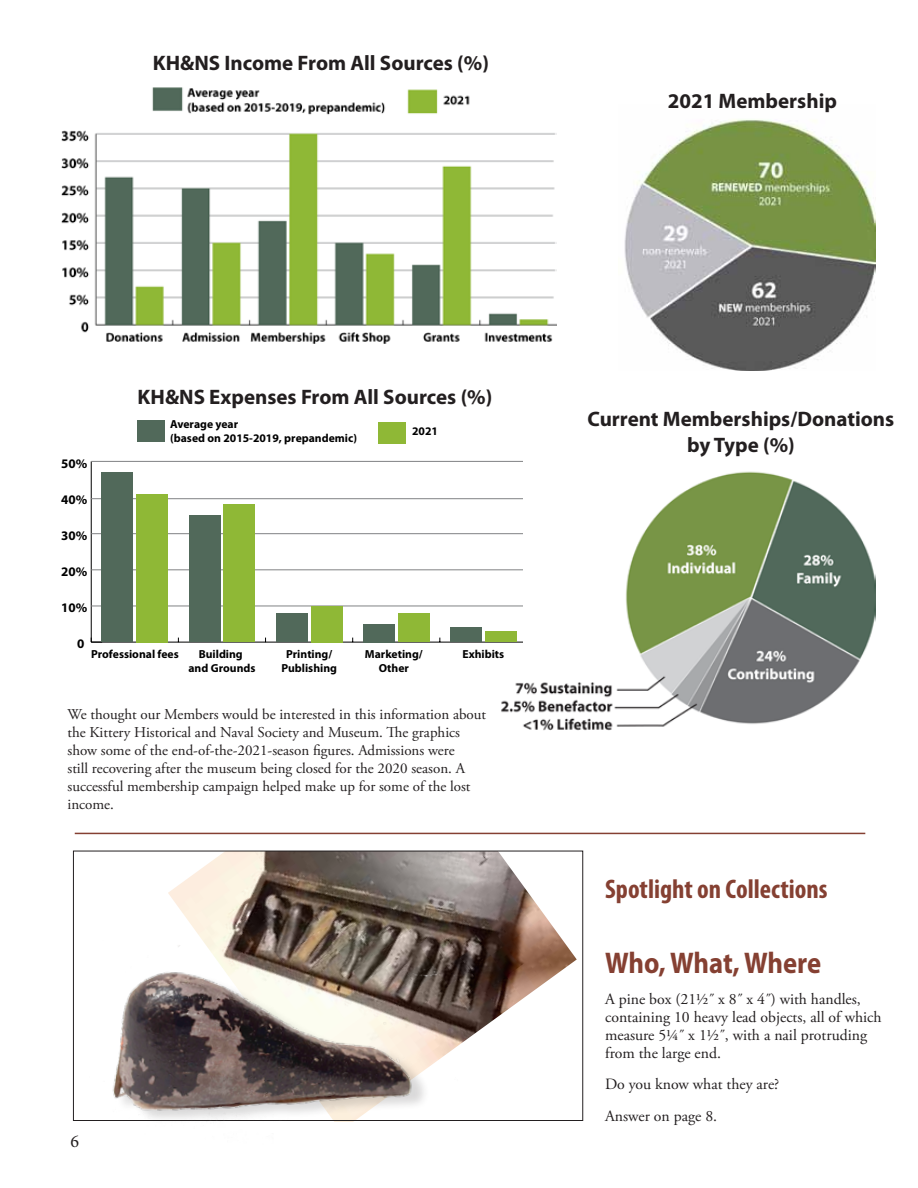
<style>
.page{position:relative;width:918px;height:1188px;background:#fff}
.page>*{position:absolute;margin:0;border:0;box-sizing:border-box;transform-origin:0 0}
.t1{font:700 30px "Myriad Pro";letter-spacing:-.01em;color:#854032;scale:.89 1}
.t2{font:700 condensed 27px "Myriad Pro";color:#854032}
.t3{font:700 21px/26.2px "Myriad Pro";color:#231f20;text-align:center}
.t4{font:18px "Minion Pro";color:#231f20}
.t5{font:15.75px/18px "Adobe Garamond Pro";color:#231f20}
.t6{font:15px/18px "Adobe Garamond Pro";color:#231f20}
.t7{font:700 13.05px "Myriad Pro";color:#000}
.t8{font:700 11.7px/14px "Myriad Pro";color:#000;text-align:center}
</style>
<div class="page">
<img style="left:168px;top:832px;width:409px;height:191px">
<div style="left:218px;top:711px;width:305px;height:139px;background:#fff"></div>
<img style="left:486px;top:471px;width:390px;height:260px">
<hr style="left:91px;top:642px;width:431px;height:1px;background:#000">
<hr style="left:91px;top:461px;width:1px;height:181px;background:#000">
<svg style="left:91px;top:638px;width:11px;height:5px"></svg>
<hr style="left:91px;top:498px;width:431px;height:1px;background:#818284">
<hr style="left:91px;top:606px;width:431px;height:1px;background:#818284">
<hr style="left:91px;top:569px;width:431px;height:1px;background:#818284">
<hr style="left:91px;top:533px;width:431px;height:1px;background:#818284">
<hr style="left:91px;top:461px;width:431px;height:1px;background:#818284">
<div style="left:137px;top:494px;width:31px;height:148px;background:#8fb836"></div>
<div style="left:224px;top:505px;width:31px;height:137px;background:#8fb836"></div>
<div style="left:311px;top:606px;width:31px;height:36px;background:#8fb836"></div>
<div style="left:398px;top:613px;width:31px;height:29px;background:#8fb836"></div>
<div style="left:485px;top:631px;width:32px;height:11px;background:#8fb836"></div>
<div style="left:102px;top:472px;width:31px;height:170px;background:#51695a"></div>
<div style="left:189px;top:516px;width:31px;height:126px;background:#51695a"></div>
<div style="left:276px;top:613px;width:31px;height:29px;background:#51695a"></div>
<div style="left:363px;top:624px;width:32px;height:18px;background:#51695a"></div>
<div style="left:450px;top:628px;width:32px;height:14px;background:#51695a"></div>
<div style="left:137px;top:420px;width:28px;height:22px;background:#51695a"></div>
<div style="left:379px;top:422px;width:27px;height:22px;background:#8fb836"></div>
<img style="left:62px;top:87px;width:495px;height:256px">
<img style="left:624px;top:119px;width:252px;height:252px">
<div style="left:117px;top:946px;width:373px;height:210px;background:#231f20;opacity:.17"></div>
<img style="left:72px;top:937px;width:406px;height:219px">
<hr style="left:75px;top:833px;width:790px;height:1px;background:#854032">
<div style="left:274px;top:1122px;width:149px;height:58px;background:#fff"></div>
<h3 class="t3" style="left:153px;top:49px;width:338px">KH&amp;NS Income From All Sources (%)</h3>
<h3 class="t3" style="left:668px;top:87px;width:171px">2021 Membership</h3>
<h3 class="t3" style="left:138px;top:383px;width:356px">KH&amp;NS Expenses From All Sources (%)</h3>
<p class="t7" style="left:61px;top:455px;width:28px">50%</p>
<p class="t7" style="left:61px;top:491px;width:28px">40%</p>
<p class="t7" style="left:61px;top:527px;width:28px">30%</p>
<p class="t7" style="left:61px;top:563px;width:28px">20%</p>
<p class="t7" style="left:61px;top:599px;width:28px">10%</p>
<p class="t8" style="left:170px;top:417px;width:188px;text-align:left">Average year<br>(based on 2015-2019, prepandemic)</p>
<p class="t8" style="left:412px;top:424px;width:27px">2021</p>
<p class="t7" style="left:77px;top:636px;width:9px">0</p>
<p class="t8" style="left:91px;top:646px;width:89px">Professional fees</p>
<p class="t8" style="left:188px;top:646px;width:69px">Building<br>and Grounds</p>
<p class="t8" style="left:281px;top:646px;width:57px">Printing/<br>Publishing</p>
<p class="t8" style="left:365px;top:646px;width:59px">Marketing/</p>
<p class="t8" style="left:463px;top:646px;width:43px">Exhibits</p>
<p class="t8" style="left:379px;top:660px;width:32px">Other</p>
<p class="t6" style="left:68px;top:706px;width:420px">We thought our Members would be interested in this information about the Kittery Historical and Naval Society and Museum. The graphics show some of the end-of-the-2021-season figures. Admissions were<br>still recovering after the museum being closed for the 2020 season. A successful membership campaign helped make up for some of the lost income.</p>
<p class="t4" style="left:70px;top:1129px;width:10px">6</p>
<h3 class="t3" style="left:588px;top:405px;width:308px">Current Memberships/Donations by Type (%)</h3>
<h2 class="t2" style="left:605px;top:872px;width:224px">Spotlight on Collections</h2>
<h1 class="t1" style="left:605px;top:944px;width:244px">Who, What, Where</h1>
<p class="t5" style="left:605px;top:990px;width:278px">A pine box (21½˝ x 8˝ x 4˝) with handles, containing 10 heavy lead objects, all of which measure 5¼˝ x 1½˝, with a nail protruding from the large end.</p>
<p class="t5" style="left:605px;top:1069px;width:176px;line-height:31.5px">Do you know what they are?<br>Answer on page 8.</p>
</div>
